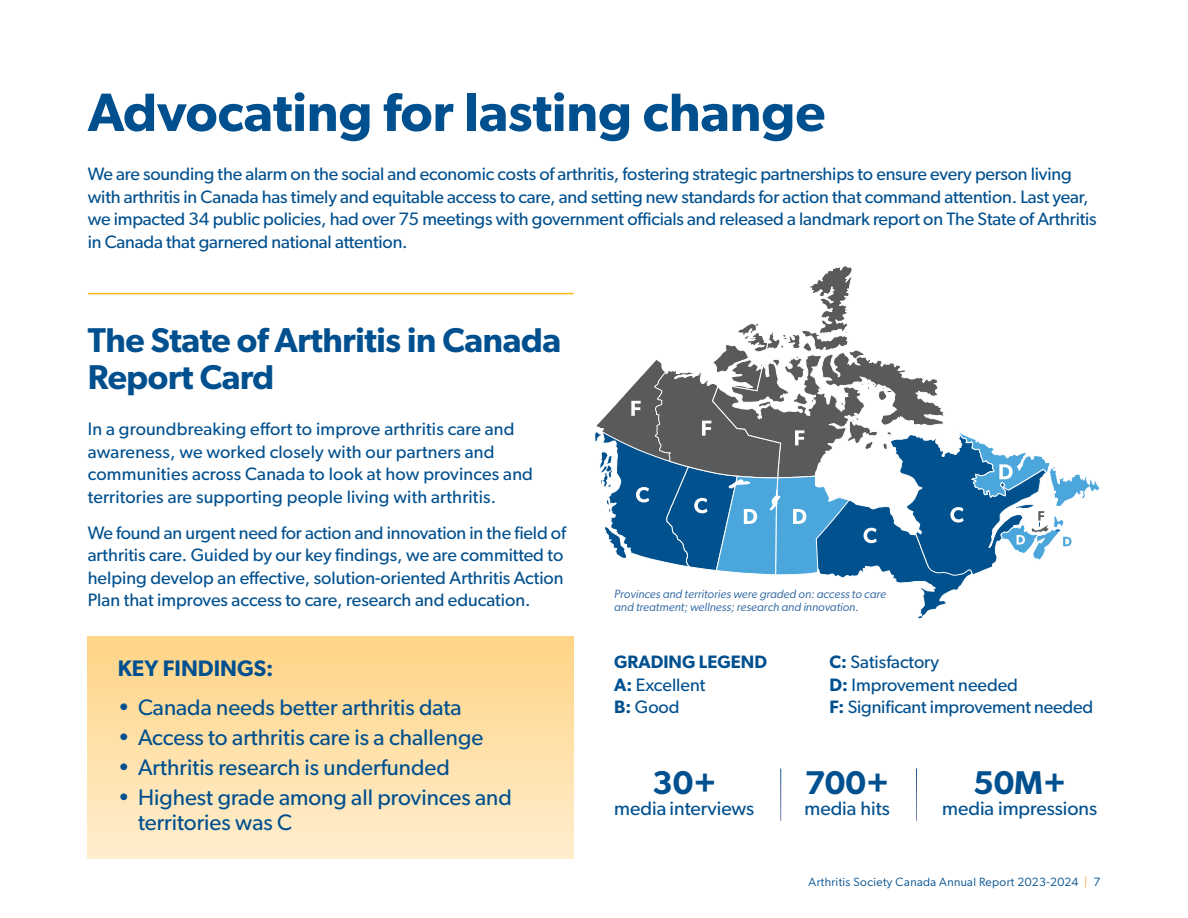
<style>
.page{position:relative;width:1188px;height:918px;background:#fff}
.page>*{position:absolute;margin:0;border:0;box-sizing:border-box;transform-origin:0 0}
.t1{font:600 54px "Gibson";color:#00508f}
.t2{font:600 34.5px/37.5px "Gibson";letter-spacing:-.01em;color:#00508f}
.t3{font:600 33px "Gibson";color:#00508f}
.t4{font:22.5px/25.5px "Gibson";color:#00508f}
.t5{font:600 22.5px "Gibson";color:#00508f}
.t6{font:19.5px "Gibson";color:#00508f}
.t7{font:18px/22.5px "Gibson";letter-spacing:-.01em;color:#00508f}
.t8{font:18px/22.5px "Gibson";letter-spacing:.01em;color:#00508f}
.t9{font:600 18px/22.5px "Gibson";color:#00508f}
.t10{font:italic 12px/12.8px "Gibson";color:#2b65a0}
.t11{font:12px "Gibson";letter-spacing:.03em;color:#00508f}
.s1{font-weight:400}
.s2{font-weight:600}
.s3{color:#f89a34}
</style>
<div class="page">
<div style="left:88px;top:636px;width:486px;height:223px;background:linear-gradient(to bottom,#ffd485,#ffedce)"></div>
<svg style="left:594px;top:265px;width:506px;height:354px"></svg>
<hr style="left:88px;top:293px;width:486px;height:1px;background:#fdb714">
<h1 class="t1" style="left:88px;top:80px;width:739px">Advocating for lasting change</h1>
<p class="t7" style="left:88px;top:163px;width:1010px">We are sounding the alarm on the social and economic costs of arthritis, fostering strategic partnerships to ensure every person living with arthritis in Canada has timely and equitable access to care, and setting new standards for action that command attention. Last year, we impacted 34 public policies, had over 75 meetings with government officials and released a landmark report on The State of Arthritis in Canada that garnered national attention.</p>
<h2 class="t2" style="left:88px;top:320px;width:475px">The State of Arthritis in Canada<br>Report Card</h2>
<p class="t8" style="left:88px;top:418px;width:447px">In a groundbreaking effort to improve arthritis care and awareness, we worked closely with our partners and communities across Canada to look at how provinces and territories are supporting people living with arthritis.</p>
<p class="t7" style="left:88px;top:521px;width:480px">We found an urgent need for action and innovation in the field of arthritis care. Guided by our key findings, we are committed to helping develop an effective, solution-oriented Arthritis Action Plan that improves access to care, research and education.</p>
<p class="t5" style="left:118px;top:655px;width:157px">KEY FINDINGS:</p>
<p class="t4" style="left:118px;top:695px;width:345px">• Canada needs better arthritis data</p>
<p class="t4" style="left:118px;top:724px;width:367px">• Access to arthritis care is a challenge</p>
<p class="t4" style="left:118px;top:754px;width:334px">• Arthritis research is underfunded</p>
<p class="t4" style="left:138px;top:784px;width:375px;text-indent:-20px">• Highest grade among all provinces and territories was C</p>
<p class="t10" style="left:614px;top:588px;width:273px">Provinces and territories were graded on: access to care and treatment; wellness; research and innovation.</p>
<p class="t9" style="left:614px;top:651px;width:154px">GRADING LEGEND<br>A: <span class="s1">Excellent<br></span>B: <span class="s1">Good</span></p>
<h3 class="t3" style="left:652px;top:763px;width:66px">30+</h3>
<p class="t6" style="left:614px;top:797px;width:141px">media interviews</p>
<p class="t7" style="left:829px;top:651px;width:265px"><span class="s2">C:</span> Satisfactory<br><span class="s2">D:</span> Improvement needed<br><span class="s2">F:</span> Significant improvement needed</p>
<h3 class="t3" style="left:805px;top:763px;width:86px">700+</h3>
<p class="t6" style="left:804px;top:797px;width:87px">media hits</p>
<h3 class="t3" style="left:973px;top:763px;width:95px">50M+</h3>
<p class="t6" style="left:942px;top:797px;width:156px">media impressions</p>
<p class="t11" style="left:809px;top:875px;width:293px">Arthritis Society Canada Annual Report 2023-2024 <span class="s3">|</span> 7</p>
</div>
